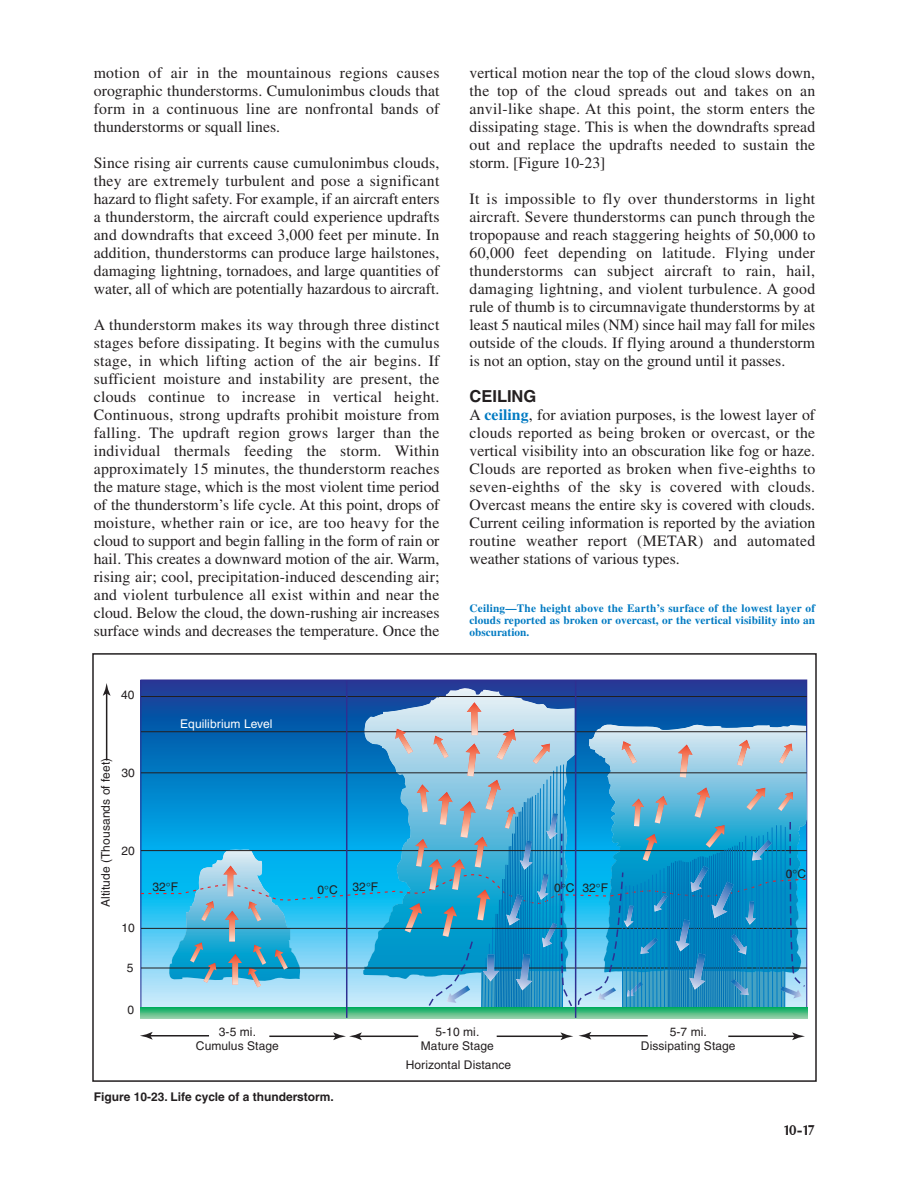
<style>
.page{position:relative;width:900px;height:1198px;background:#fff}
.page>*{position:absolute;margin:0;border:0;box-sizing:border-box;transform-origin:0 0}
.t1{font:700 16.5px "Helvetica";color:#231f20}
.t2{font:15.75px/18px "Times";color:#231f20;text-align:justify}
.t3{font:15.75px "Rubino Sans ICG Fill";color:#231f20}
.t4{font:12px/14.2px "Helvetica";letter-spacing:.005em;color:#231f20;text-align:center}
.t5{font:700 12px "Helvetica";color:#231f20}
.t6{font:12px "Helvetica";letter-spacing:.005em;color:#fff}
.t7{font:700 11.25px/12px "Times";letter-spacing:.01em;color:#007ac2;text-align:justify}
.s1{font-weight:700;color:#007ac2}
</style>
<div class="page">
<svg style="left:92px;top:653px;width:725px;height:429px"></svg>
<svg style="left:140px;top:702px;width:667px;height:307px;background:#40a2cf"></svg>
<p class="t2" style="left:94px;top:65px;width:347px">motion of air in the mountainous regions causes orographic thunderstorms. Cumulonimbus clouds that form in a continuous line are nonfrontal bands of thunderstorms or squall lines.</p>
<p class="t2" style="left:94px;top:155px;width:347px">Since rising air currents cause cumulonimbus clouds, they are extremely turbulent and pose a significant hazard to flight safety. For example, if an aircraft enters a thunderstorm, the aircraft could experience updrafts and downdrafts that exceed 3,000 feet per minute. In addition, thunderstorms can produce large hailstones, damaging lightning, tornadoes, and large quantities of water, all of which are potentially hazardous to aircraft.</p>
<p class="t2" style="left:94px;top:317px;width:347px">A thunderstorm makes its way through three distinct stages before dissipating. It begins with the cumulus stage, in which lifting action of the air begins. If sufficient moisture and instability are present, the clouds continue to increase in vertical height.<br>Continuous, strong updrafts prohibit moisture from falling. The updraft region grows larger than the individual thermals feeding the storm. Within approximately 15 minutes, the thunderstorm reaches the mature stage, which is the most violent time period of the thunderstorm’s life cycle. At this point, drops of moisture, whether rain or ice, are too heavy for the cloud to support and begin falling in the form of rain or hail. This creates a downward motion of the air. Warm, rising air; cool, precipitation-induced descending air; and violent turbulence all exist within and near the cloud. Below the cloud, the down-rushing air increases surface winds and decreases the temperature. Once the</p>
<p class="t4" style="left:121px;top:689px;width:15px">40</p>
<p class="t6" style="left:180px;top:719px;width:94px">Equilibrium Level</p>
<p class="t2" style="left:470px;top:65px;width:347px">vertical motion near the top of the cloud slows down, the top of the cloud spreads out and takes on an anvil-like shape. At this point, the storm enters the dissipating stage. This is when the downdrafts spread out and replace the updrafts needed to sustain the storm. [Figure 10-23]</p>
<p class="t2" style="left:470px;top:191px;width:347px">It is impossible to fly over thunderstorms in light aircraft. Severe thunderstorms can punch through the tropopause and reach staggering heights of 50,000 to 60,000 feet depending on latitude. Flying under thunderstorms can subject aircraft to rain, hail, damaging lightning, and violent turbulence. A good rule of thumb is to circumnavigate thunderstorms by at least 5 nautical miles (NM) since hail may fall for miles outside of the clouds. If flying around a thunderstorm is not an option, stay on the ground until it passes.</p>
<p class="t1" style="left:470px;top:390px;width:68px">CEILING</p>
<p class="t2" style="left:470px;top:407px;width:347px">A <span class="s1">ceiling</span>, for aviation purposes, is the lowest layer of clouds reported as being broken or overcast, or the vertical visibility into an obscuration like fog or haze.<br>Clouds are reported as broken when five-eighths to seven-eighths of the sky is covered with clouds.<br>Overcast means the entire sky is covered with clouds.<br>Current ceiling information is reported by the aviation routine weather report (METAR) and automated weather stations of various types.</p>
<p class="t7" style="left:470px;top:604px;width:347px">Ceiling—The height above the Earth’s surface of the lowest layer of clouds reported as broken or overcast, or the vertical visibility into an obscuration.</p>
<p class="t4" style="left:100px;top:907px;width:151px;rotate:-90deg">Altitude (Thousands of feet)</p>
<p class="t4" style="left:122px;top:767px;width:15px">30</p>
<p class="t4" style="left:122px;top:845px;width:15px">20</p>
<p class="t4" style="left:122px;top:922px;width:15px">10</p>
<p class="t4" style="left:127px;top:961px;width:8px">5</p>
<p class="t4" style="left:127px;top:1004px;width:8px">0</p>
<p class="t4" style="left:152px;top:880px;width:27px">32 F</p>
<p class="t4" style="left:317px;top:884px;width:22px">0 C</p>
<p class="t4" style="left:353px;top:881px;width:27px">32 F</p>
<p class="t4" style="left:582px;top:882px;width:27px">32 F</p>
<p class="t4" style="left:554px;top:882px;width:22px">0 C</p>
<p class="t4" style="left:196px;top:1025px;width:84px">3-5 mi.<br>Cumulus Stage</p>
<p class="t4" style="left:421px;top:1025px;width:74px">5-10 mi.<br>Mature Stage</p>
<p class="t4" style="left:641px;top:1025px;width:96px">5-7 mi.<br>Dissipating Stage</p>
<p class="t4" style="left:406px;top:1059px;width:107px">Horizontal Distance</p>
<p class="t5" style="left:94px;top:1092px;width:242px">Figure 10-23. Life cycle of a thunderstorm.</p>
<p class="t4" style="left:786px;top:867px;width:22px">0 C</p>
<p class="t3" style="left:784px;top:1125px;width:33px">10-17</p>
</div>
